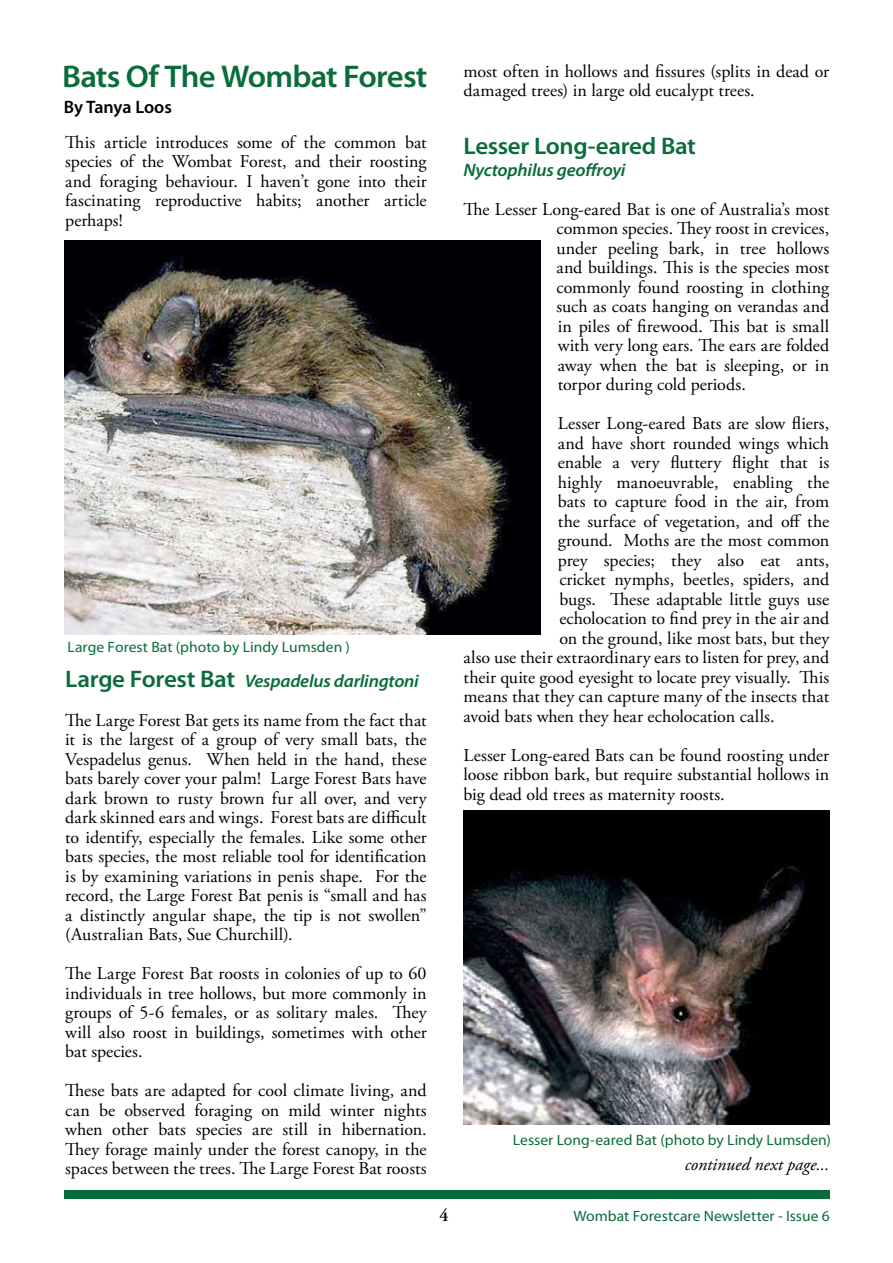
<style>
.page{position:relative;width:893px;height:1263px;background:#fff}
.page>*{position:absolute;margin:0;border:0;box-sizing:border-box;transform-origin:0 0}
.t1{font:600 31.5px "Myriad Pro";letter-spacing:-.025em;color:#0b6c3b;scale:1.04 1}
.t2{font:600 24px "Myriad Pro";letter-spacing:-.015em;color:#0b6c3b;scale:1.04 1}
.t3{font:18px/19.5px "Adobe Garamond Pro";color:#000;text-align:justify}
.t4{font:italic 600 18px "Myriad Pro";letter-spacing:-.015em;color:#0b6c3b;scale:1.04 1}
.t5{font:italic 18px "Adobe Garamond Pro";color:#000}
.t6{font:600 18px "Myriad Pro";letter-spacing:-.005em;color:#000}
.t7{font:15px "Myriad Pro";color:#0b6c3b;scale:1.04 1}
.s1{font-style:normal;font-size:24px}
</style>
<div class="page">
<div style="left:65px;top:1190px;width:765px;height:9px;background:#0b6c3b"></div>
<img style="left:64px;top:240px;width:476px;height:395px">
<img style="left:463px;top:810px;width:366px;height:314px">
<h1 class="t1" style="left:62px;top:57px;width:353px">Bats Of The Wombat Forest</h1>
<p class="t6" style="left:64px;top:96px;width:110px">By Tanya Loos</p>
<p class="t3" style="left:65px;top:133px;width:363px">This article introduces some of the common bat species of the Wombat Forest, and their roosting and foraging behaviour. I haven’t gone into their fascinating reproductive habits; another article perhaps!</p>
<p class="t7" style="left:68px;top:637px;width:273px">Large Forest Bat (photo by Lindy Lumsden )</p>
<p class="t4" style="left:65px;top:669px;width:342px"><span class="s1">Large Forest Bat</span> Vespadelus darlingtoni</p>
<p class="t3" style="left:65px;top:711px;width:363px">The Large Forest Bat gets its name from the fact that it is the largest of a group of very small bats, the Vespadelus genus. When held in the hand, these bats barely cover your palm! Large Forest Bats have dark brown to rusty brown fur all over, and very dark skinned ears and wings. Forest bats are difficult to identify, especially the females. Like some other bats species, the most reliable tool for identification is by examining variations in penis shape. For the record, the Large Forest Bat penis is “small and has a distinctly angular shape, the tip is not swollen” (Australian Bats, Sue Churchill).</p>
<p class="t3" style="left:65px;top:964px;width:363px">The Large Forest Bat roosts in colonies of up to 60 individuals in tree hollows, but more commonly in groups of 5-6 females, or as solitary males. They will also roost in buildings, sometimes with other bat species.</p>
<p class="t3" style="left:65px;top:1081px;width:363px">These bats are adapted for cool climate living, and can be observed foraging on mild winter nights when other bats species are still in hibernation.<br>They forage mainly under the forest canopy, in the spaces between the trees. The Large Forest Bat roosts</p>
<p class="t3" style="left:463px;top:62px;width:367px">most often in hollows and fissures (splits in dead or damaged trees) in large old eucalypt trees.</p>
<h2 class="t2" style="left:463px;top:131px;width:225px">Lesser Long-eared Bat</h2>
<p class="t4" style="left:463px;top:158px;width:157px">Nyctophilus geoffroyi</p>
<p class="t3" style="left:556px;top:200px;width:274px;text-indent:-93px">The Lesser Long-eared Bat is one of Australia’s most common species. They roost in crevices, under peeling bark, in tree hollows and buildings. This is the species most commonly found roosting in clothing such as coats hanging on verandas and in piles of firewood. This bat is small with very long ears. The ears are folded away when the bat is sleeping, or in torpor during cold periods.</p>
<p class="t3" style="left:558px;top:414px;width:273px">Lesser Long-eared Bats are slow fliers,</p>
<p class="t3" style="left:558px;top:434px;width:273px">and have short rounded wings which</p>
<p class="t3" style="left:558px;top:453px;width:273px">enable a very fluttery flight that is</p>
<p class="t3" style="left:558px;top:473px;width:273px">highly manoeuvrable, enabling the</p>
<p class="t3" style="left:558px;top:492px;width:273px">bats to capture food in the air, from</p>
<p class="t3" style="left:558px;top:512px;width:273px">the surface of vegetation, and off the</p>
<p class="t3" style="left:558px;top:531px;width:273px">ground. Moths are the most common</p>
<p class="t3" style="left:558px;top:551px;width:273px">prey species; they also eat ants,</p>
<p class="t3" style="left:559px;top:570px;width:271px">cricket nymphs, beetles, spiders, and</p>
<p class="t3" style="left:559px;top:590px;width:271px">bugs. These adaptable little guys use</p>
<p class="t3" style="left:559px;top:609px;width:271px">echolocation to find prey in the air and</p>
<p class="t3" style="left:559px;top:629px;width:271px">on the ground, like most bats, but they</p>
<p class="t3" style="left:463px;top:648px;width:367px">also use their extraordinary ears to listen for prey, and</p>
<p class="t3" style="left:463px;top:668px;width:367px">their quite good eyesight to locate prey visually. This</p>
<p class="t3" style="left:463px;top:687px;width:367px">means that they can capture many of the insects that</p>
<p class="t3" style="left:463px;top:707px;width:313px">avoid bats when they hear echolocation calls.</p>
<p class="t3" style="left:463px;top:746px;width:367px">Lesser Long-eared Bats can be found roosting under loose ribbon bark, but require substantial hollows in big dead old trees as maternity roosts.</p>
<p class="t7" style="left:513px;top:1130px;width:307px">Lesser Long-eared Bat (photo by Lindy Lumsden)</p>
<p class="t5" style="left:685px;top:1154px;width:146px">continued next page...</p>
<p class="t7" style="left:573px;top:1206px;width:248px">Wombat Forestcare Newsletter - Issue 6</p>
</div>
